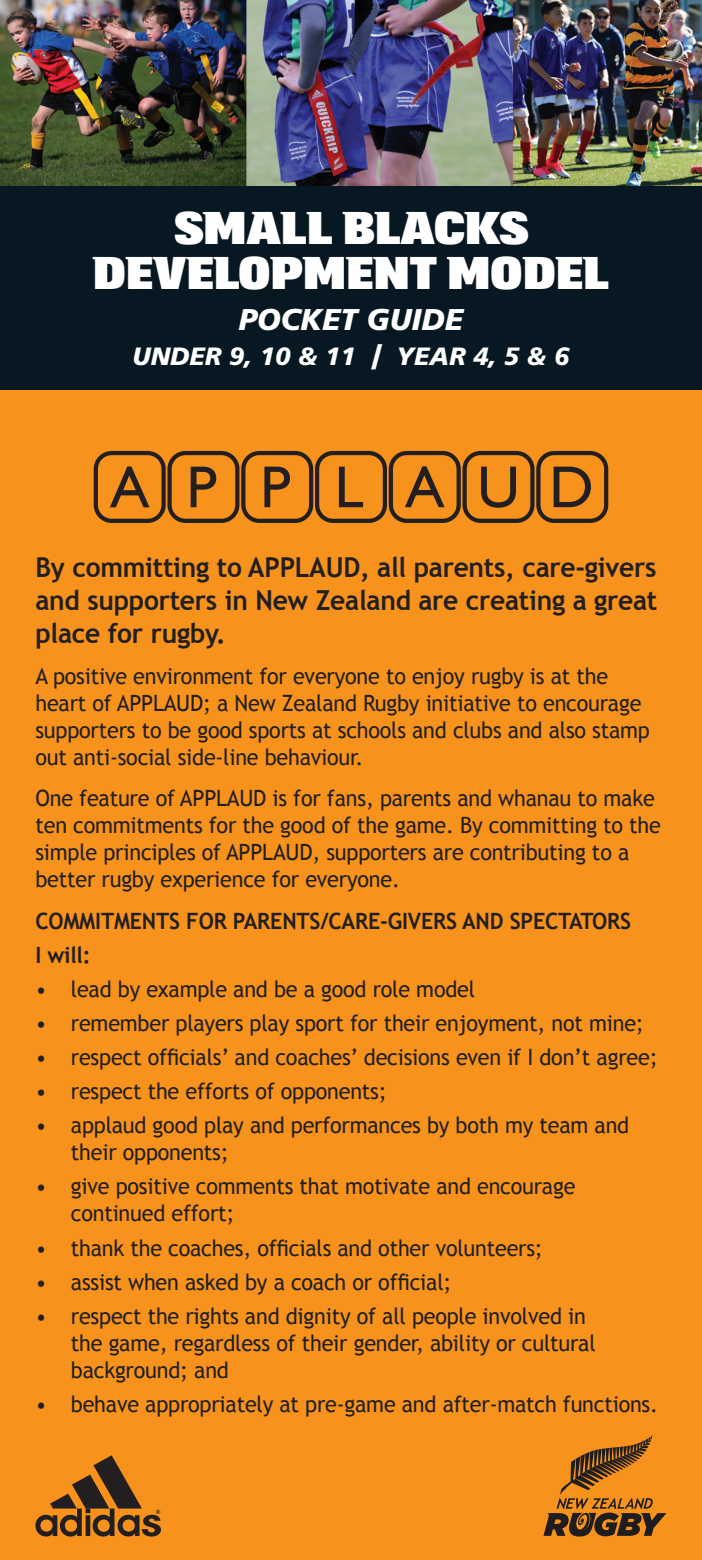
<style>
.page{position:relative;width:702px;height:1560px;background:#fff}
.page>*{position:absolute;margin:0;border:0;box-sizing:border-box;transform-origin:0 0}
.t1{font:700 45px/45px "NZ Rugby Chisel";color:#fff;text-align:center}
.t2{font:italic 900 30px "Frutiger";color:#fff}
.t3{font:700 27.5px/33px "Trebuchet MS";letter-spacing:-.01em;color:#231f20;text-align:justify;scale:.96 1}
.t4{font:italic 900 25px "Frutiger";color:#fff}
.t5{font:22.5px/27px "Trebuchet MS";letter-spacing:-.01em;color:#231f20;scale:.96 1}
.t6{font:700 22.5px "Trebuchet MS";letter-spacing:-.01em;color:#231f20;scale:.96 1}
.s1{font-size:35px}
</style>
<div class="page">
<div style="left:0;top:340px;width:702px;height:1219px;background:#f7931d"></div>
<div style="left:0;top:184px;width:702px;height:206px;background:#071822"></div>
<img style="left:0;top:0;width:702px;height:186px">
<svg style="left:110px;top:466px;width:39px;height:41px"></svg>
<div style="left:94px;top:451px;width:72px;height:72px;border:4px solid #231f20;border-radius:16px"></div>
<svg style="left:191px;top:466px;width:25px;height:41px"></svg>
<div style="left:167px;top:451px;width:72px;height:72px;border:4px solid #231f20;border-radius:16px"></div>
<svg style="left:264px;top:466px;width:26px;height:41px"></svg>
<div style="left:241px;top:451px;width:72px;height:72px;border:4px solid #231f20;border-radius:16px"></div>
<svg style="left:339px;top:466px;width:24px;height:41px"></svg>
<div style="left:315px;top:451px;width:72px;height:72px;border:4px solid #231f20;border-radius:16px"></div>
<svg style="left:405px;top:466px;width:39px;height:41px"></svg>
<div style="left:389px;top:451px;width:71px;height:72px;border:4px solid #231f20;border-radius:16px"></div>
<svg style="left:481px;top:466px;width:35px;height:41px"></svg>
<div style="left:462px;top:451px;width:72px;height:72px;border:4px solid #231f20;border-radius:16px"></div>
<svg style="left:553px;top:466px;width:38px;height:41px"></svg>
<div style="left:536px;top:451px;width:72px;height:72px;border:4px solid #231f20;border-radius:16px"></div>
<svg style="left:35px;top:1455px;width:126px;height:81px"></svg>
<svg style="left:543px;top:1435px;width:123px;height:101px"></svg>
<p class="t1" style="left:93px;top:206px;width:518px">SMALL BLACKS<br>DEVELOPMENT MODEL</p>
<p class="t2" style="left:239px;top:302px;width:226px">POCKET GUIDE</p>
<p class="t4" style="left:133px;top:341px;width:438px">UNDER 9, 10 &amp; 11 <span class="s1">/</span> YEAR 4, 5 &amp; 6</p>
<p class="t3" style="left:35px;top:550px;width:649px">By committing to APPLAUD, all parents, care-givers and supporters in New Zealand are creating a great place for rugby.</p>
<p class="t5" style="left:35px;top:663px;width:641px">A positive environment for everyone to enjoy rugby is at the heart of APPLAUD; a New Zealand Rugby initiative to encourage supporters to be good sports at schools and clubs and also stamp out anti-social side-line behaviour.</p>
<p class="t5" style="left:35px;top:785px;width:653px">One feature of APPLAUD is for fans, parents and whanau to make ten commitments for the good of the game. By committing to the simple principles of APPLAUD, supporters are contributing to a better rugby experience for everyone.</p>
<p class="t6" style="left:35px;top:906px;width:622px">COMMITMENTS FOR PARENTS/CARE-GIVERS AND SPECTATORS</p>
<p class="t6" style="left:35px;top:940px;width:59px">I will:</p>
<p class="t5" style="left:35px;top:975px;width:459px">• lead by example and be a good role model</p>
<p class="t5" style="left:35px;top:1009px;width:635px">• remember players play sport for their enjoyment, not mine;</p>
<p class="t5" style="left:35px;top:1043px;width:649px">• respect officials’ and coaches’ decisions even if I don’t agree;</p>
<p class="t5" style="left:35px;top:1077px;width:367px">• respect the efforts of opponents;</p>
<p class="t5" style="left:71px;top:1111px;width:583px;text-indent:-35px">• applaud good play and performances by both my team and their opponents;</p>
<p class="t5" style="left:71px;top:1173px;width:527px;text-indent:-35px">• give positive comments that motivate and encourage continued effort;</p>
<p class="t5" style="left:35px;top:1234px;width:530px">• thank the coaches, officials and other volunteers;</p>
<p class="t5" style="left:35px;top:1268px;width:435px">• assist when asked by a coach or official;</p>
<p class="t5" style="left:71px;top:1302px;width:548px;text-indent:-35px">• respect the rights and dignity of all people involved in the game, regardless of their gender, ability or cultural background; and</p>
<p class="t5" style="left:35px;top:1390px;width:650px">• behave appropriately at pre-game and after-match functions.</p>
</div>
